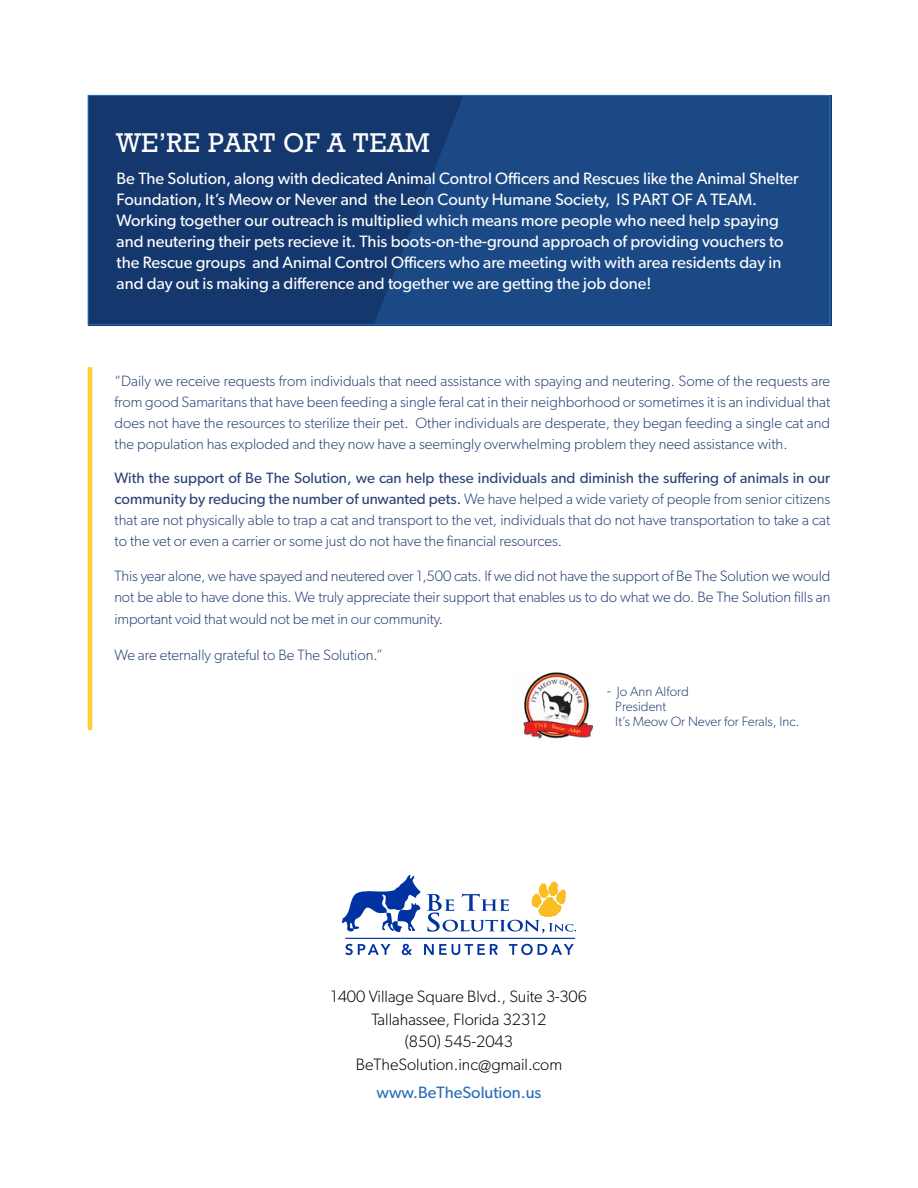
<style>
.page{position:relative;width:918px;height:1188px;background:#fff}
.page>*{position:absolute;margin:0;border:0;box-sizing:border-box;transform-origin:0 0}
.t1{font:27px "Geo 986 Normal";letter-spacing:.02em;color:#fff}
.t2{font:16.5px/21px "Gibson";color:#fff}
.t3{font:300 16.5px/22.5px "Gibson";color:#000;text-align:center}
.t4{font:16.5px "Gibson";color:#296eb7}
.t5{font:300 15px/21px "Gibson";letter-spacing:-.01em;color:#2b4376;text-align:justify}
.t6{font:300 13.5px/15px "Gibson";color:#2b4376}
.s1{font-weight:400}
.s2{font-size:15px}
</style>
<div class="page">
<svg style="left:342px;top:875px;width:234px;height:59px"></svg>
<hr style="left:345px;top:938px;width:230px;height:1px;background:#0033a1">
<svg style="left:345px;top:944px;width:46px;height:11px"></svg>
<svg style="left:402px;top:944px;width:10px;height:11px"></svg>
<svg style="left:424px;top:944px;width:74px;height:11px"></svg>
<svg style="left:509px;top:944px;width:65px;height:11px"></svg>
<img style="left:523px;top:672px;width:71px;height:67px">
<hr style="left:88px;top:367px;width:4px;height:363px;background:#ffcd34">
<div style="left:88px;top:95px;width:744px;height:230px;background:#14376d"></div>
<svg style="left:375px;top:95px;width:456px;height:230px;background:#194782"></svg>
<div style="left:88px;top:95px;width:742px;height:230px;border:1px solid #296eb7"></div>
<h1 class="t1" style="left:117px;top:121px;width:314px">WE’RE PART OF A TEAM</h1>
<p class="t2" style="left:117px;top:168px;width:684px">Be The Solution, along with dedicated Animal Control Officers and Rescues like the Animal Shelter Foundation, It’s Meow or Never and the Leon County Humane Society, IS PART OF A TEAM.<br>Working together our outreach is multiplied which means more people who need help spaying and neutering their pets recieve it. This boots-on-the-ground approach of providing vouchers to the Rescue groups and Animal Control Officers who are meeting with with area residents day in and day out is making a difference and together we are getting the job done!</p>
<p class="t5" style="left:114px;top:370px;width:717px">“Daily we receive requests from individuals that need assistance with spaying and neutering. Some of the requests are from good Samaritans that have been feeding a single feral cat in their neighborhood or sometimes it is an individual that does not have the resources to sterilize their pet. Other individuals are desperate, they began feeding a single cat and the population has exploded and they now have a seemingly overwhelming problem they need assistance with.</p>
<p class="t5" style="left:114px;top:467px;width:717px"><span class="s1">With the support of Be The Solution, we can help these individuals and diminish the suffering of animals in our community by reducing the number of unwanted pets.</span> We have helped a wide variety of people from senior citizens that are not physically able to trap a cat and transport to the vet, individuals that do not have transportation to take a cat to the vet or even a carrier or some just do not have the financial resources.</p>
<p class="t5" style="left:114px;top:565px;width:717px">This year alone, we have spayed and neutered over 1,500 cats. If we did not have the support of Be The Solution we would not be able to have done this. We truly appreciate their support that enables us to do what we do. Be The Solution fills an</p>
<p class="t5" style="left:114px;top:608px;width:330px">important void that would not be met in our community.</p>
<p class="t5" style="left:114px;top:644px;width:270px">We are eternally grateful to Be The Solution.”</p>
<p class="t6" style="left:615px;top:684px;width:186px;text-indent:-8px"><span class="s2">-</span> Jo Ann Alford<br>President<br>It’s Meow Or Never for Ferals, Inc.</p>
<p class="t3" style="left:331px;top:985px;width:258px">1400 Village Square Blvd., Suite 3-306<br>Tallahassee, Florida 32312<br>(850) 545-2043<br>BeTheSolution.inc@gmail.com</p>
<p class="t4" style="left:377px;top:1083px;width:166px">www.BeTheSolution.us</p>
</div>
